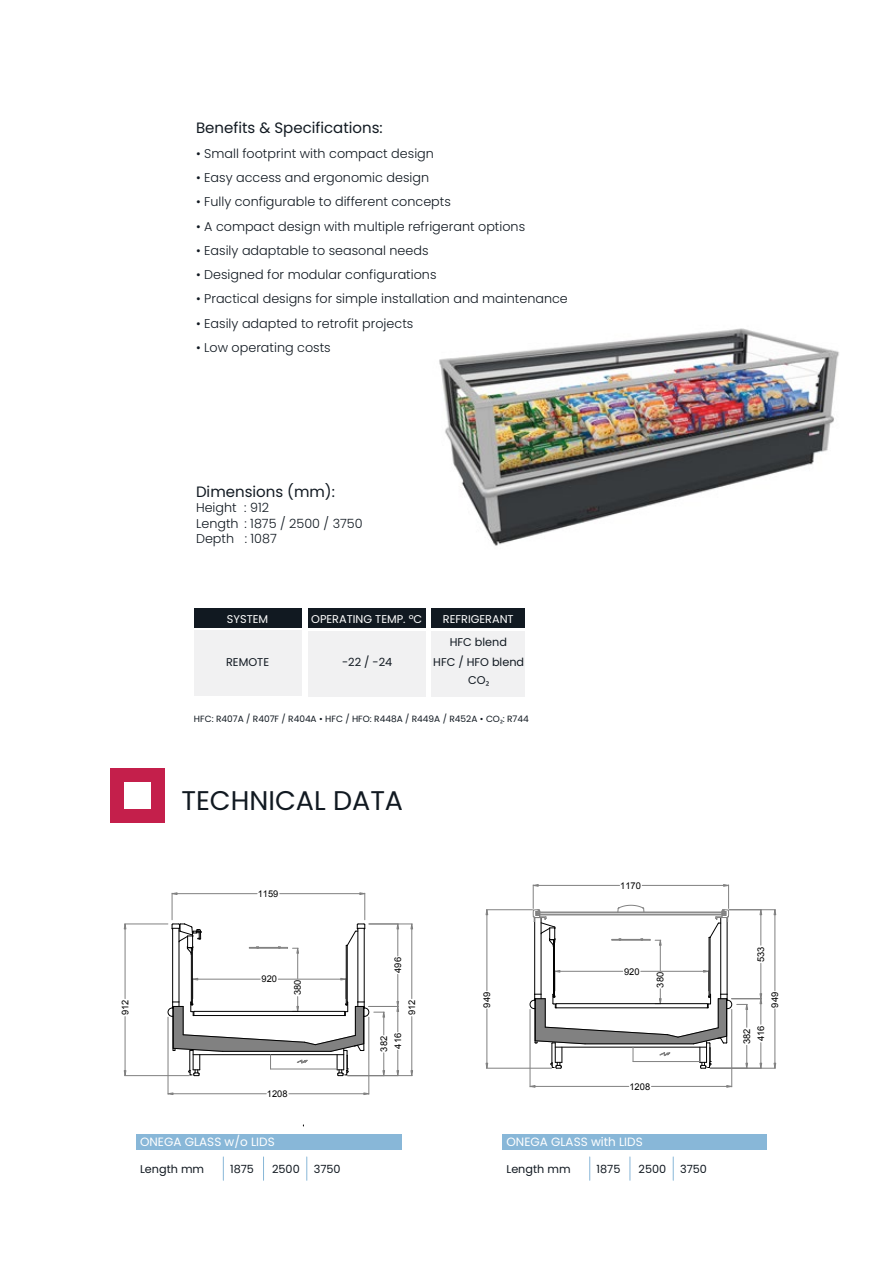
<style>
.page{position:relative;width:893px;height:1263px;background:#fff}
.page>*{position:absolute;margin:0;border:0;box-sizing:border-box;transform-origin:0 0}
.t1{font:27px "Poppins";color:#111921}
.t2{font:15px "Poppins";color:#111921}
.t3{font:300 12.75px/15.3px "Poppins";color:#111921}
.t4{font:12px "Poppins";color:#fff}
.t5{font:11.25px/20.1px "Poppins";color:#111921;text-align:center}
.t6{font:11.25px "Poppins";color:#fff}
.t7{font:9.3px "Arial";color:#010101}
.t8{font:9px "Poppins";color:#111921}
.s1{font-family:"Myriad Pro"}
</style>
<div class="page">
<div style="left:136px;top:1133px;width:266px;height:16px;background:#88b7d8"></div>
<svg style="left:223px;top:1157px;width:1px;height:23px"></svg>
<svg style="left:263px;top:1157px;width:1px;height:23px"></svg>
<svg style="left:306px;top:1157px;width:1px;height:23px"></svg>
<div style="left:503px;top:1134px;width:264px;height:15px;background:#88b7d8"></div>
<svg style="left:589px;top:1157px;width:1px;height:23px"></svg>
<svg style="left:630px;top:1157px;width:1px;height:23px"></svg>
<svg style="left:673px;top:1157px;width:1px;height:23px"></svg>
<hr style="left:125px;top:1075px;width:64px;height:1px;background:#818181">
<hr style="left:125px;top:924px;width:43px;height:1px;background:#818181">
<hr style="left:125px;top:1016px;width:1px;height:55px;background:#818181">
<hr style="left:125px;top:929px;width:1px;height:69px;background:#818181">
<svg style="left:124px;top:1070px;width:2px;height:7px"></svg>
<hr style="left:347px;top:1075px;width:65px;height:1px;background:#818181">
<hr style="left:369px;top:924px;width:43px;height:1px;background:#818181">
<hr style="left:411px;top:1016px;width:1px;height:55px;background:#818181">
<hr style="left:411px;top:929px;width:1px;height:69px;background:#818181">
<svg style="left:410px;top:1070px;width:3px;height:7px"></svg>
<svg style="left:410px;top:923px;width:3px;height:6px"></svg>
<hr style="left:168px;top:1017px;width:1px;height:77px;background:#818181">
<hr style="left:369px;top:1017px;width:1px;height:77px;background:#818181">
<hr style="left:173px;top:1093px;width:93px;height:1px;background:#818181">
<hr style="left:289px;top:1093px;width:75px;height:1px;background:#818181">
<svg style="left:167px;top:1092px;width:6px;height:3px"></svg>
<svg style="left:363px;top:1092px;width:7px;height:3px"></svg>
<svg style="left:168px;top:892px;width:231px;height:186px"></svg>
<hr style="left:486px;top:1068px;width:66px;height:1px;background:#818181">
<hr style="left:486px;top:909px;width:46px;height:1px;background:#818181">
<hr style="left:487px;top:1009px;width:1px;height:54px;background:#818181">
<hr style="left:487px;top:915px;width:1px;height:76px;background:#818181">
<svg style="left:486px;top:1063px;width:2px;height:6px"></svg>
<svg style="left:486px;top:909px;width:2px;height:6px"></svg>
<hr style="left:710px;top:1068px;width:65px;height:1px;background:#818181">
<hr style="left:729px;top:909px;width:46px;height:1px;background:#818181">
<hr style="left:775px;top:1009px;width:1px;height:54px;background:#818181">
<hr style="left:775px;top:915px;width:1px;height:76px;background:#818181">
<svg style="left:774px;top:1063px;width:2px;height:6px"></svg>
<svg style="left:774px;top:909px;width:2px;height:6px"></svg>
<hr style="left:530px;top:1009px;width:1px;height:78px;background:#818181">
<hr style="left:731px;top:1009px;width:1px;height:78px;background:#818181">
<hr style="left:535px;top:1086px;width:94px;height:1px;background:#818181">
<hr style="left:651px;top:1086px;width:76px;height:1px;background:#818181">
<svg style="left:529px;top:1085px;width:6px;height:3px"></svg>
<svg style="left:726px;top:1085px;width:7px;height:3px"></svg>
<svg style="left:530px;top:884px;width:232px;height:186px"></svg>
<img style="left:439px;top:328px;width:400px;height:218px">
<div style="left:110px;top:768px;width:55px;height:54px;background:#c41f4b"></div>
<div style="left:124px;top:782px;width:27px;height:26px;background:#fff"></div>
<div style="left:194px;top:608px;width:107px;height:20px;background:#111921"></div>
<div style="left:194px;top:631px;width:107px;height:65px;background:#f1f1f2"></div>
<div style="left:308px;top:608px;width:118px;height:20px;background:#111921"></div>
<div style="left:308px;top:631px;width:118px;height:65px;background:#f1f1f2"></div>
<div style="left:431px;top:608px;width:94px;height:20px;background:#111921"></div>
<div style="left:431px;top:631px;width:94px;height:65px;background:#f1f1f2"></div>
<p class="t2" style="left:196px;top:119px;width:188px">Benefits &amp; Specifications:</p>
<p class="t3" style="left:196px;top:146px;width:239px">• Small footprint with compact design</p>
<p class="t3" style="left:196px;top:170px;width:235px">• Easy access and ergonomic design</p>
<p class="t3" style="left:196px;top:194px;width:256px">• Fully configurable to different concepts</p>
<p class="t3" style="left:196px;top:218px;width:331px">• A compact design with multiple refrigerant options</p>
<p class="t3" style="left:196px;top:243px;width:234px">• Easily adaptable to seasonal needs</p>
<p class="t3" style="left:196px;top:267px;width:242px">• Designed for modular configurations</p>
<p class="t3" style="left:196px;top:291px;width:373px">• Practical designs for simple installation and maintenance</p>
<p class="t3" style="left:196px;top:316px;width:219px">• Easily adapted to retrofit projects</p>
<p class="t3" style="left:196px;top:340px;width:136px">• Low operating costs</p>
<p class="t2" style="left:196px;top:483px;width:140px">Dimensions (mm):</p>
<p class="t3" style="left:196px;top:500px;width:168px">Height : 912<br>Length : 1875 / 2500 / 3750<br>Depth : 1087</p>
<p class="t6" style="left:227px;top:612px;width:43px">SYSTEM</p>
<p class="t5" style="left:226px;top:652px;width:44px">REMOTE</p>
<p class="t6" style="left:311px;top:612px;width:113px">OPERATING TEMP. ºC</p>
<p class="t5" style="left:342px;top:652px;width:52px">-22 / -24</p>
<p class="t6" style="left:443px;top:612px;width:72px">REFRIGERANT</p>
<p class="t5" style="left:433px;top:632px;width:92px">HFC blend<br>HFC / HFO blend</p>
<p class="t5" style="left:468px;top:670px;width:23px">CO<span class="s1">2</span></p>
<p class="t8" style="left:194px;top:714px;width:336px">HFC: R407A / R407F / R404A • HFC / HFO: R448A / R449A / R452A • CO<span class="s1">2</span>: R744</p>
<h1 class="t1" style="left:181px;top:785px;width:223px">TECHNICAL DATA</h1>
<p class="t7" style="left:258px;top:887px;width:22px">1159</p>
<p class="t7" style="left:620px;top:879px;width:22px">1170</p>
<p class="t7" style="left:119px;top:1015px;width:17px;rotate:-90deg">912</p>
<p class="t7" style="left:262px;top:973px;width:17px">920</p>
<p class="t7" style="left:292px;top:995px;width:17px;rotate:-90deg">380</p>
<p class="t7" style="left:267px;top:1088px;width:22px">1208</p>
<p class="t7" style="left:392px;top:973px;width:17px;rotate:-90deg">496</p>
<p class="t7" style="left:406px;top:1015px;width:17px;rotate:-90deg">912</p>
<p class="t7" style="left:392px;top:1049px;width:17px;rotate:-90deg">416</p>
<p class="t7" style="left:378px;top:1051px;width:17px;rotate:-90deg">382</p>
<p class="t7" style="left:481px;top:1008px;width:17px;rotate:-90deg">949</p>
<p class="t7" style="left:624px;top:965px;width:17px">920</p>
<p class="t7" style="left:654px;top:987px;width:17px;rotate:-90deg">380</p>
<p class="t7" style="left:629px;top:1080px;width:22px">1208</p>
<p class="t4" style="left:140px;top:1134px;width:136px">ONEGA GLASS w/o LIDS</p>
<p class="t4" style="left:506px;top:1135px;width:138px">ONEGA GLASS with LIDS</p>
<p class="t5" style="left:140px;top:1158px;width:66px">Length mm</p>
<p class="t5" style="left:506px;top:1158px;width:66px">Length mm</p>
<p class="t5" style="left:597px;top:1158px;width:25px">1875</p>
<p class="t5" style="left:638px;top:1158px;width:70px">2500 3750</p>
<p class="t5" style="left:230px;top:1158px;width:25px">1875</p>
<p class="t5" style="left:272px;top:1158px;width:70px">2500 3750</p>
<p class="t7" style="left:755px;top:962px;width:17px;rotate:-90deg">533</p>
<p class="t7" style="left:769px;top:1008px;width:17px;rotate:-90deg">949</p>
<p class="t7" style="left:755px;top:1041px;width:17px;rotate:-90deg">416</p>
<p class="t7" style="left:741px;top:1044px;width:17px;rotate:-90deg">382</p>
</div>
